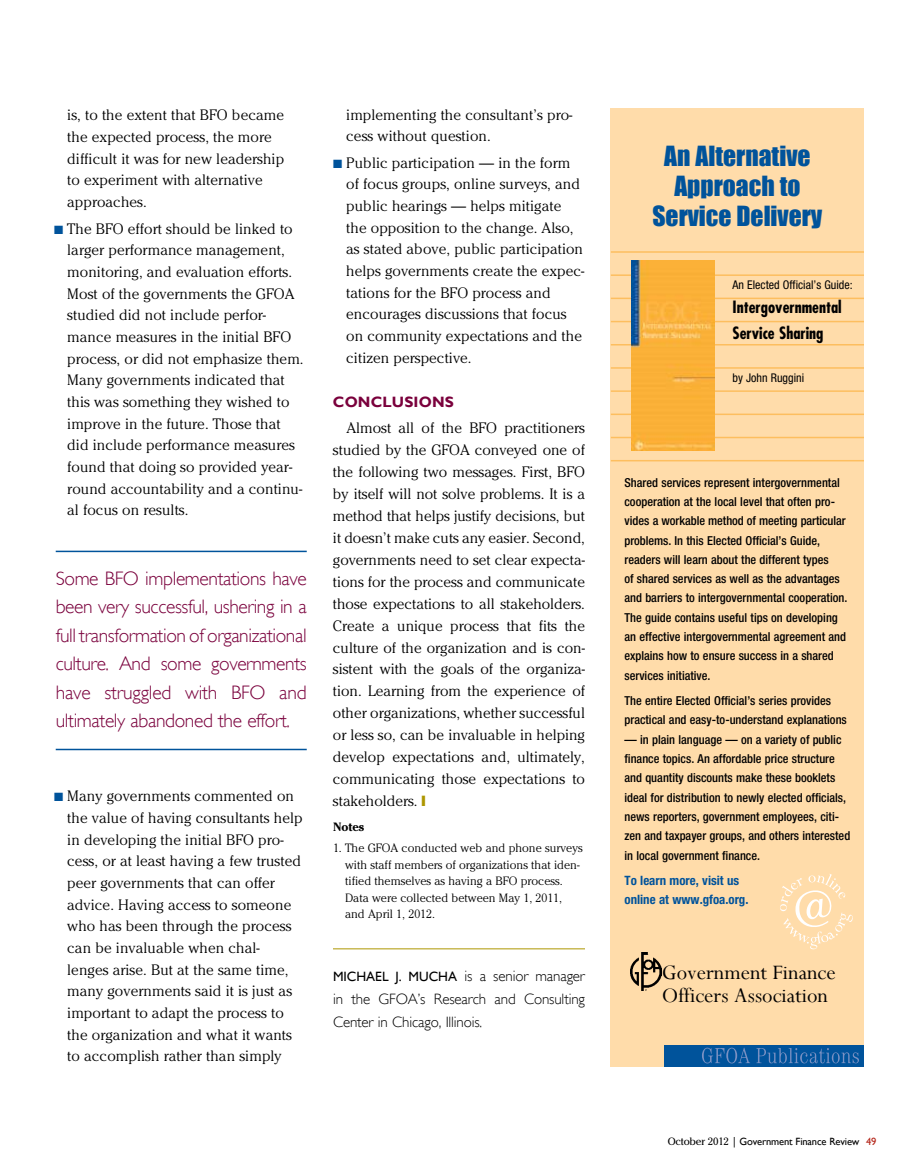
<style>
.page{position:relative;width:918px;height:1175px;background:#fff}
.page>*{position:absolute;margin:0;border:0;box-sizing:border-box;transform-origin:0 0}
.t1{font:25.5px/30px "Impact";color:#00539b;text-align:center}
.t2{font:22.95px/22.4px "Perpetua";color:#000}
.t3{font:300 19.5px/28.5px "Gill Sans";letter-spacing:-.02em;color:#7a003c;text-align:justify}
.t4{font:700 condensed 16.5px/25.5px "Futura";color:#000}
.t5{font:300 15px/21.6px "Cheltenham";letter-spacing:.005em;color:#000}
.t6{font:300 15px/22.5px "Gill Sans";letter-spacing:-.01em;color:#000;text-align:justify}
.t7{font:700 15px "Gill Sans";letter-spacing:.01em;color:#7a003c}
.t8{font:700 condensed 12.9px/19.4px "Helvetica Neue";color:#00539b}
.t9{font:500 condensed 12.3px/19.4px "Helvetica Neue";color:#000}
.t10{font:300 12px/16.5px "Cheltenham";color:#000}
.t11{font:condensed 12px "Helvetica Neue";color:#000}
.t12{font:700 12px "Cheltenham";color:#000}
.t13{font:10.5px "Gill Sans";letter-spacing:-.015em;color:#000}
.s1{color:#00539b}
.s2{font-weight:400;font-size:13.5px}
.s3{font-family:"Cheltenham IT Cby BT"}
.s4{color:#b32317}
</style>
<div class="page">
<hr style="left:333px;top:948px;width:252px;height:1px;background:#ad9600">
<hr style="left:56px;top:550px;width:251px;height:2px;background:#00539b">
<hr style="left:56px;top:748px;width:251px;height:2px;background:#00539b">
<div style="left:611px;top:108px;width:253px;height:958px;background:#ffdcaa"></div>
<hr style="left:611px;top:251px;width:253px;height:2px;background:#fdbe5f">
<hr style="left:611px;top:274px;width:253px;height:2px;background:#fdbe5f">
<hr style="left:611px;top:298px;width:253px;height:1px;background:#fdbe5f">
<hr style="left:611px;top:321px;width:253px;height:1px;background:#fdbe5f">
<hr style="left:611px;top:344px;width:253px;height:1px;background:#fdbe5f">
<hr style="left:611px;top:367px;width:253px;height:2px;background:#fdbe5f">
<hr style="left:611px;top:390px;width:253px;height:2px;background:#fdbe5f">
<hr style="left:611px;top:413px;width:253px;height:2px;background:#fdbe5f">
<hr style="left:611px;top:437px;width:253px;height:1px;background:#fdbe5f">
<hr style="left:611px;top:460px;width:253px;height:1px;background:#fdbe5f">
<div style="left:664px;top:1045px;width:200px;height:21px;background:#00539b"></div>
<svg style="left:702px;top:1047px;width:157px;height:16px"></svg>
<img style="left:630px;top:952px;width:31px;height:38px">
<img style="left:631px;top:261px;width:83px;height:190px">
<svg style="left:780px;top:874px;width:73px;height:75px"></svg>
<p class="t5" style="left:67px;top:103px;width:218px">is, to the extent that BFO became the expected process, the more difficult it was for new leadership to experiment with alternative approaches.</p>
<p class="t5" style="left:67px;top:217px;width:238px;text-indent:-13px"><span class="s1">■</span> The BFO effort should be linked to larger performance management, monitoring, and evaluation efforts.<br>Most of the governments the GFOA studied did not include perfor&shy;mance measures in the initial BFO process, or did not emphasize them.<br>Many governments indicated that this was something they wished to improve in the future. Those that did include performance measures found that doing so provided year&shy;round accountability and a continu&shy;al focus on results.</p>
<h3 class="t3" style="left:56px;top:564px;width:253px">Some BFO implementations have been very successful, ushering in a full transformation of organizational culture. And some governments have struggled with BFO and ultimately abandoned the effort.</h3>
<p class="t5" style="left:67px;top:785px;width:237px;text-indent:-13px"><span class="s1">■</span> Many governments commented on the value of having consultants help in developing the initial BFO pro&shy;cess, or at least having a few trusted peer governments that can offer advice. Having access to someone who has been through the process can be invaluable when chal&shy;lenges arise. But at the same time, many governments said it is just as important to adapt the process to the organization and what it wants to accomplish rather than simply</p>
<p class="t5" style="left:346px;top:104px;width:228px">implementing the consultant’s pro&shy;cess without question.</p>
<p class="t5" style="left:346px;top:151px;width:240px;text-indent:-13px"><span class="s1">■</span> Public participation — in the form of focus groups, online surveys, and public hearings — helps mitigate the opposition to the change. Also, as stated above, public participation helps governments create the expec&shy;tations for the BFO process and encourages discussions that focus on community expectations and the citizen perspective.</p>
<p class="t7" style="left:333px;top:393px;width:122px">CONCLUSIONS</p>
<p class="t5" style="left:333px;top:417px;width:254px;text-align:justify;text-indent:14px">Almost all of the BFO practitioners studied by the GFOA conveyed one of the following two messages. First, BFO by itself will not solve problems. It is a method that helps justify decisions, but it doesn’t make cuts any easier. Second, governments need to set clear expecta&shy;tions for the process and communicate those expectations to all stakeholders.<br>Create a unique process that fits the culture of the organization and is con&shy;sistent with the goals of the organiza&shy;tion. Learning from the experience of other organizations, whether successful or less so, can be invaluable in helping develop expectations and, ultimately, communicating those expectations to stakeholders.</p>
<p class="t12" style="left:333px;top:819px;width:33px">Notes</p>
<p class="t10" style="left:345px;top:840px;width:239px;text-indent:-12px">1. The GFOA conducted web and phone surveys with staff members of organizations that iden&shy;tified themselves as having a BFO process.<br>Data were collected between May 1, 2011, and April 1, 2012.</p>
<p class="t6" style="left:333px;top:965px;width:253px"><span class="s2">MICHAEL J. MUCHA</span> is a senior manager in the GFOA’s Research and Consulting Center in Chicago, Illinois.</p>
<h1 class="t1" style="left:652px;top:140px;width:172px">An Alternative<br>Approach to<br>Service Delivery</h1>
<p class="t11" style="left:733px;top:278px;width:122px">An Elected Official’s Guide:</p>
<p class="t4" style="left:733px;top:294px;width:111px">Intergovernmental<br>Service Sharing</p>
<p class="t11" style="left:733px;top:371px;width:73px">by John Ruggini</p>
<p class="t9" style="left:625px;top:472px;width:224px">Shared services represent intergovernmental cooperation at the local level that often pro&shy;vides a workable method of meeting particular problems. In this Elected Official’s Guide, readers will learn about the different types<br>of shared services as well as the advantages and barriers to intergovernmental cooperation.<br>The guide contains useful tips on developing an effective intergovernmental agreement and explains how to ensure success in a shared services initiative.</p>
<p class="t9" style="left:625px;top:691px;width:224px">The entire Elected Official’s series provides practical and easy-to-understand explanations</p>
<p class="t9" style="left:625px;top:729px;width:227px">— in plain language — on a variety of public finance topics. An affordable price structure and quantity discounts make these booklets ideal for distribution to newly elected officials, news reporters, government employees, citi&shy;zen and taxpayer groups, and others interested in local government finance.</p>
<p class="t8" style="left:625px;top:870px;width:126px">To learn more, visit us online at www.gfoa.org.</p>
<h2 class="t2" style="left:662px;top:961px;width:175px">Government Finance<br>Officers Association</h2>
<p class="t13" style="left:668px;top:1135px;width:210px"><span class="s3">October 2012 |</span> Government Finance Review <span class="s4">49</span></p>
</div>
